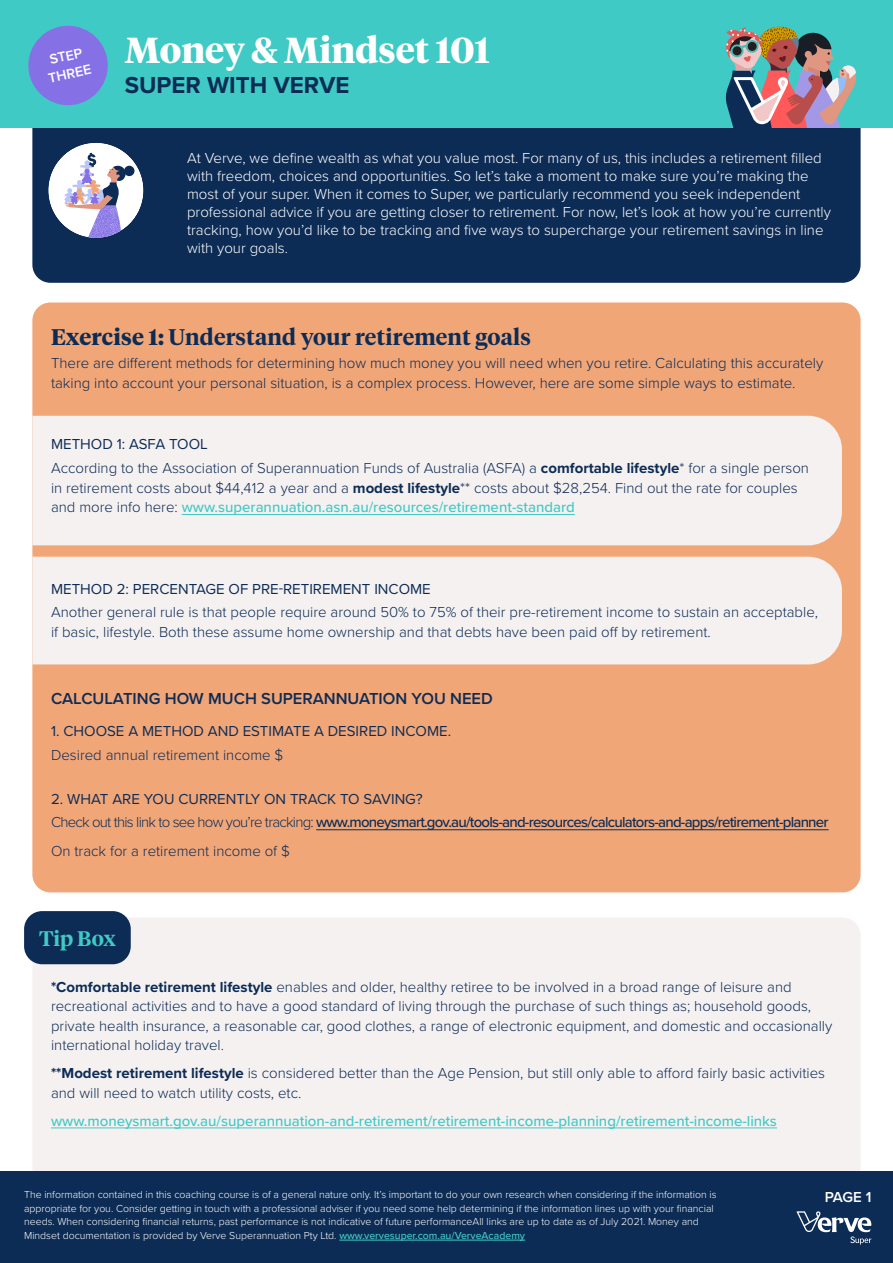
<style>
.page{position:relative;width:893px;height:1263px;background:#fff}
.page>*{position:absolute;margin:0;border:0;box-sizing:border-box;transform-origin:0 0}
.t1{font:700 36px "Tiempos Headline";color:#fff}
.t2{font:700 24px "Proxima Nova";color:#0d2c55}
.Heading{font:600 22.5px "Tiempos Headline";letter-spacing:.01em;color:#0d2c55}
.Tip_box{font:600 21px "Tiempos Headline";color:#40cac5}
.Subheading{font:600 16.5px "Proxima Nova";color:#0d2c55}
.Body{font:300 15px/19.5px "Proxima Nova";color:#0d2c55}
.Worksheet_intro{font:300 15px/18px "Proxima Nova";color:#fff}
.Small_text_all_caps{font:15px "Proxima Nova";color:#0d2c55}
.Body-2{font:500 15px "Proxima Nova";letter-spacing:-.05em;color:#0d2c55}
.Body-3{font:500 15px "Proxima Nova";color:#40cac5}
.t3{font:600 15px "Proxima Nova";color:#fff}
.t4{font:600 14.1px/17.7px "Proxima Nova";color:#fff;text-align:center}
.t5{font:300 10.5px/13.5px "Proxima Nova";color:#fff}
.s1{font-weight:700}
.s2{font-weight:500;color:#40cac5}
.s3{font-weight:300}
</style>
<div class="page">
<div style="left:32px;top:105px;width:829px;height:178px;background:#0d2c55;border-radius:18px"></div>
<div style="left:48px;top:143px;width:95px;height:95px;background:#fff;border-radius:50%"></div>
<div style="left:124px;top:166px;width:10px;height:10px;background:#0d2c55;border-radius:50%"></div>
<svg style="left:64px;top:153px;width:63px;height:85px"></svg>
<div style="left:32px;top:302px;width:829px;height:590px;background:#f1a678;border-radius:18px"></div>
<div style="left:32px;top:917px;width:829px;height:331px;background:#f5f1f1;border-radius:18px"></div>
<div style="left:32px;top:416px;width:810px;height:129px;background:#f5f1f1"></div>
<div style="left:32px;top:557px;width:810px;height:107px;background:#f5f1f1"></div>
<hr style="left:182px;top:514px;width:393px;height:1px;background:#40cac5">
<hr style="left:316px;top:829px;width:513px;height:1px;background:#0d2c55">
<hr style="left:51px;top:1127px;width:726px;height:1px;background:#40cac5">
<div style="left:24px;top:911px;width:107px;height:53px;background:#0d2c55;border-radius:18px"></div>
<div style="left:0;top:1171px;width:893px;height:92px;background:#0d2c55"></div>
<div style="left:0;top:0;width:893px;height:128px;background:#40cac5"></div>
<svg style="left:796px;top:1211px;width:75px;height:33px"></svg>
<svg style="left:725px;top:26px;width:131px;height:102px"></svg>
<hr style="left:339px;top:1240px;width:186px;height:1px;background:#40cac5">
<svg style="left:28px;top:25px;width:80px;height:81px"></svg>
<p class="t4" style="left:43px;top:52px;width:45px;rotate:-12deg">STEP<br>THREE</p>
<h1 class="t1" style="left:125px;top:25px;width:366px">Money &amp; Mindset 101</h1>
<h2 class="t2" style="left:125px;top:67px;width:226px">SUPER WITH VERVE</h2>
<p class="Worksheet_intro" style="left:187px;top:148px;width:645px">At Verve, we define wealth as what you value most. For many of us, this includes a retirement filled with freedom, choices and opportunities. So let’s take a moment to make sure you’re making the most of your super. When it comes to Super, we particularly recommend you seek independent professional advice if you are getting closer to retirement. For now, let’s look at how you’re currently tracking, how you’d like to be tracking and five ways to supercharge your retirement savings in line with your goals.</p>
<p class="Heading" style="left:51px;top:321px;width:481px"><span class="s1">Exercise 1:</span> Understand your retirement goals</p>
<p class="Body" style="left:51px;top:353px;width:774px">There are different methods for determining how much money you will need when you retire. Calculating this accurately taking into account your personal situation, is a complex process. However, here are some simple ways to estimate.</p>
<p class="Small_text_all_caps" style="left:51px;top:433px;width:158px">METHOD 1: ASFA TOOL</p>
<p class="Body" style="left:51px;top:458px;width:759px">According to the Association of Superannuation Funds of Australia (ASFA) a <span class="s1">comfortable lifestyle</span>* for a single person in retirement costs about $44,412 a year and a <span class="s1">modest lifestyle</span>** costs about $28,254. Find out the rate for couples and more info here: <span class="s2">www.superannuation.asn.au/resources/retirement-standard</span></p>
<p class="Small_text_all_caps" style="left:51px;top:577px;width:381px">METHOD 2: PERCENTAGE OF PRE-RETIREMENT INCOME</p>
<p class="Body" style="left:51px;top:602px;width:768px">Another general rule is that people require around 50% to 75% of their pre-retirement income to sustain an acceptable, if basic, lifestyle. Both these assume home ownership and that debts have been paid off by retirement.</p>
<p class="Subheading" style="left:51px;top:686px;width:443px">CALCULATING HOW MUCH SUPERANNUATION YOU NEED</p>
<p class="Small_text_all_caps" style="left:51px;top:720px;width:402px">1. CHOOSE A METHOD AND ESTIMATE A DESIRED INCOME.</p>
<p class="Body" style="left:51px;top:745px;width:234px">Desired annual retirement income $</p>
<p class="Small_text_all_caps" style="left:51px;top:787px;width:373px">2. WHAT ARE YOU CURRENTLY ON TRACK TO SAVING?</p>
<p class="Body-2" style="left:51px;top:811px;width:779px"><span class="s3">Check out this link to see how you’re tracking:</span> www.moneysmart.gov.au/tools-and-resources/calculators-and-apps/retirement-planner</p>
<p class="Body" style="left:51px;top:840px;width:240px">On track for a retirement income of $</p>
<p class="Tip_box" style="left:39px;top:924px;width:78px">Tip Box</p>
<p class="Body" style="left:51px;top:976px;width:783px"><span class="s1">*Comfortable retirement lifestyle</span> enables and older, healthy retiree to be involved in a broad range of leisure and recreational activities and to have a good standard of living through the purchase of such things as; household goods, private health insurance, a reasonable car, good clothes, a range of electronic equipment, and domestic and occasionally international holiday travel.</p>
<p class="Body" style="left:51px;top:1062px;width:776px"><span class="s1">**Modest retirement lifestyle</span> is considered better than the Age Pension, but still only able to afford fairly basic activities and will need to watch utility costs, etc.</p>
<p class="Body-3" style="left:51px;top:1109px;width:727px">www.moneysmart.gov.au/superannuation-and-retirement/retirement-income-planning/retirement-income-links</p>
<p class="t5" style="left:24px;top:1187px;width:694px">The information contained in this coaching course is of a general nature only. It’s important to do your own research when considering if the information is appropriate for you. Consider getting in touch with a professional adviser if you need some help determining if the information lines up with your financial needs. When considering financial returns, past performance is not indicative of future performanceAll links are up to date as of July 2021. Money and Mindset documentation is provided by Verve Superannuation Pty Ltd. <span class="s2">www.vervesuper.com.au/VerveAcademy</span></p>
<p class="t3" style="left:825px;top:1185px;width:48px">PAGE 1</p>
</div>
